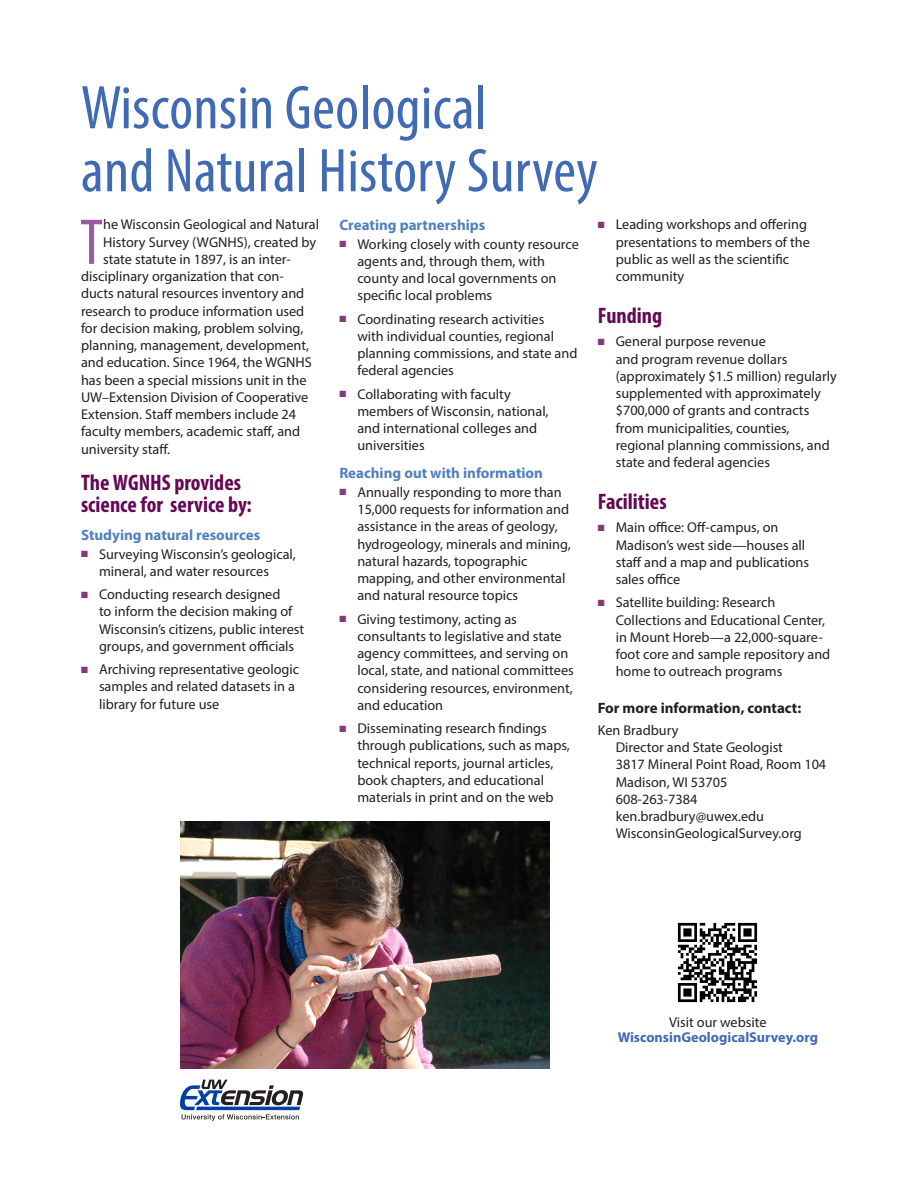
<style>
.page{position:relative;width:918px;height:1188px;background:#fff}
.page>*{position:absolute;margin:0;border:0;box-sizing:border-box;transform-origin:0 0}
.t1{font:condensed 65.4px "Myriad Pro";color:#9d59a4}
.expert{font:condensed 62.25px/63px "Myriad Pro";letter-spacing:.005em;color:#406ab3}
.Heading_1{font:700 condensed 22.5px/22.5px "Myriad Pro";color:#640a55}
.Heading_2{font:700 15px "Myriad Pro";color:#4f81bd}
.Heading_2-2{font:700 15px "Myriad Pro";color:#231f20}
.t2{font:14.25px/17.2px "Myriad Pro";color:#231f20}
.topic_area{font:700 14.25px/15px "Myriad Pro";color:#406ab4;text-align:center}
.s1{color:#833b77}
.s2{font-weight:400;color:#231f20}
</style>
<div class="page">
<svg style="left:180px;top:1080px;width:123px;height:41px"></svg>
<img style="left:677px;top:922px;width:81px;height:81px">
<img style="left:180px;top:822px;width:369px;height:246px">
<p class="expert" style="left:81px;top:75px;width:518px">Wisconsin Geological<br>and Natural History Survey</p>
<p class="t1" style="left:80px;top:203px;width:25px">T</p>
<p class="t2" style="left:103px;top:216px;width:217px">he Wisconsin Geological and Natural</p>
<p class="t2" style="left:103px;top:233px;width:215px">History Survey (WGNHS), created by</p>
<p class="t2" style="left:103px;top:250px;width:189px">state statute in 1897, is an inter-</p>
<p class="t2" style="left:81px;top:268px;width:204px">disciplinary organization that con-</p>
<p class="t2" style="left:81px;top:285px;width:225px">ducts natural resources inventory and</p>
<p class="t2" style="left:81px;top:302px;width:225px">research to produce information used</p>
<p class="t2" style="left:81px;top:319px;width:224px">for decision making, problem solving,</p>
<p class="t2" style="left:81px;top:337px;width:230px">planning, management, development,</p>
<p class="t2" style="left:81px;top:354px;width:232px">and education. Since 1964, the WGNHS</p>
<p class="t2" style="left:81px;top:371px;width:227px">has been a special missions unit in the</p>
<p class="t2" style="left:81px;top:388px;width:229px">UW–Extension Division of Cooperative</p>
<p class="t2" style="left:81px;top:406px;width:217px">Extension. Staff members include 24</p>
<p class="t2" style="left:81px;top:423px;width:221px">faculty members, academic staff, and</p>
<p class="t2" style="left:81px;top:440px;width:91px">university staff.</p>
<p class="Heading_1" style="left:81px;top:470px;width:172px">The WGNHS provides science for service by:</p>
<p class="Heading_2" style="left:81px;top:525px;width:181px">Studying natural resources</p>
<p class="t2" style="left:99px;top:545px;width:198px;text-indent:-18px"><span class="s1">■</span> Surveying Wisconsin’s geological, mineral, and water resources</p>
<p class="t2" style="left:99px;top:586px;width:207px;text-indent:-18px"><span class="s1">■</span> Conducting research designed<br>to inform the decision making of Wisconsin’s citizens, public interest groups, and government officials</p>
<p class="t2" style="left:99px;top:661px;width:202px;text-indent:-18px"><span class="s1">■</span> Archiving representative geologic samples and related datasets in a library for future use</p>
<p class="Heading_2" style="left:339px;top:215px;width:148px">Creating partnerships</p>
<p class="t2" style="left:357px;top:235px;width:223px;text-indent:-18px"><span class="s1">■</span> Working closely with county resource agents and, through them, with county and local governments on specific local problems</p>
<p class="t2" style="left:357px;top:310px;width:222px;text-indent:-18px"><span class="s1">■</span> Coordinating research activities<br>with individual counties, regional planning commissions, and state and federal agencies</p>
<p class="t2" style="left:357px;top:385px;width:193px;text-indent:-18px"><span class="s1">■</span> Collaborating with faculty members of Wisconsin, national, and international colleges and universities</p>
<p class="Heading_2" style="left:339px;top:463px;width:205px">Reaching out with information</p>
<p class="t2" style="left:357px;top:483px;width:215px;text-indent:-18px"><span class="s1">■</span> Annually responding to more than 15,000 requests for information and assistance in the areas of geology, hydrogeology, minerals and mining, natural hazards, topographic mapping, and other environmental and natural resource topics</p>
<p class="t2" style="left:357px;top:610px;width:218px;text-indent:-18px"><span class="s1">■</span> Giving testimony, acting as consultants to legislative and state agency committees, and serving on local, state, and national committees considering resources, environment, and education</p>
<p class="t2" style="left:357px;top:720px;width:214px;text-indent:-18px"><span class="s1">■</span> Disseminating research findings through publications, such as maps, technical reports, journal articles, book chapters, and educational materials in print and on the web</p>
<p class="t2" style="left:616px;top:216px;width:196px;text-indent:-18px"><span class="s1">■</span> Leading workshops and offering presentations to members of the public as well as the scientific community</p>
<p class="Heading_1" style="left:598px;top:304px;width:66px">Funding</p>
<p class="t2" style="left:616px;top:333px;width:223px;text-indent:-18px"><span class="s1">■</span> General purpose revenue<br>and program revenue dollars (approximately $1.5 million) regularly supplemented with approximately $700,000 of grants and contracts from municipalities, counties, regional planning commissions, and state and federal agencies</p>
<p class="Heading_1" style="left:598px;top:490px;width:70px">Facilities</p>
<p class="t2" style="left:616px;top:519px;width:195px;text-indent:-18px"><span class="s1">■</span> Main office: Off-campus, on<br>Madison’s west side—houses all staff and a map and publications sales office</p>
<p class="t2" style="left:616px;top:594px;width:216px;text-indent:-18px"><span class="s1">■</span> Satellite building: Research<br>Collections and Educational Center, in Mount Horeb—a 22,000-square&shy;foot core and sample repository and home to outreach programs</p>
<p class="Heading_2-2" style="left:598px;top:698px;width:205px">For more information, contact:</p>
<p class="t2" style="left:616px;top:721px;width:212px;text-indent:-18px">Ken Bradbury<br>Director and State Geologist<br>3817 Mineral Point Road, Room 104<br>Madison, WI 53705<br>608-263-7384 ken.bradbury@uwex.edu<br>WisconsinGeologicalSurvey.org</p>
<p class="topic_area" style="left:618px;top:1014px;width:202px"><span class="s2">Visit our website<br></span>WisconsinGeologicalSurvey.org</p>
</div>
